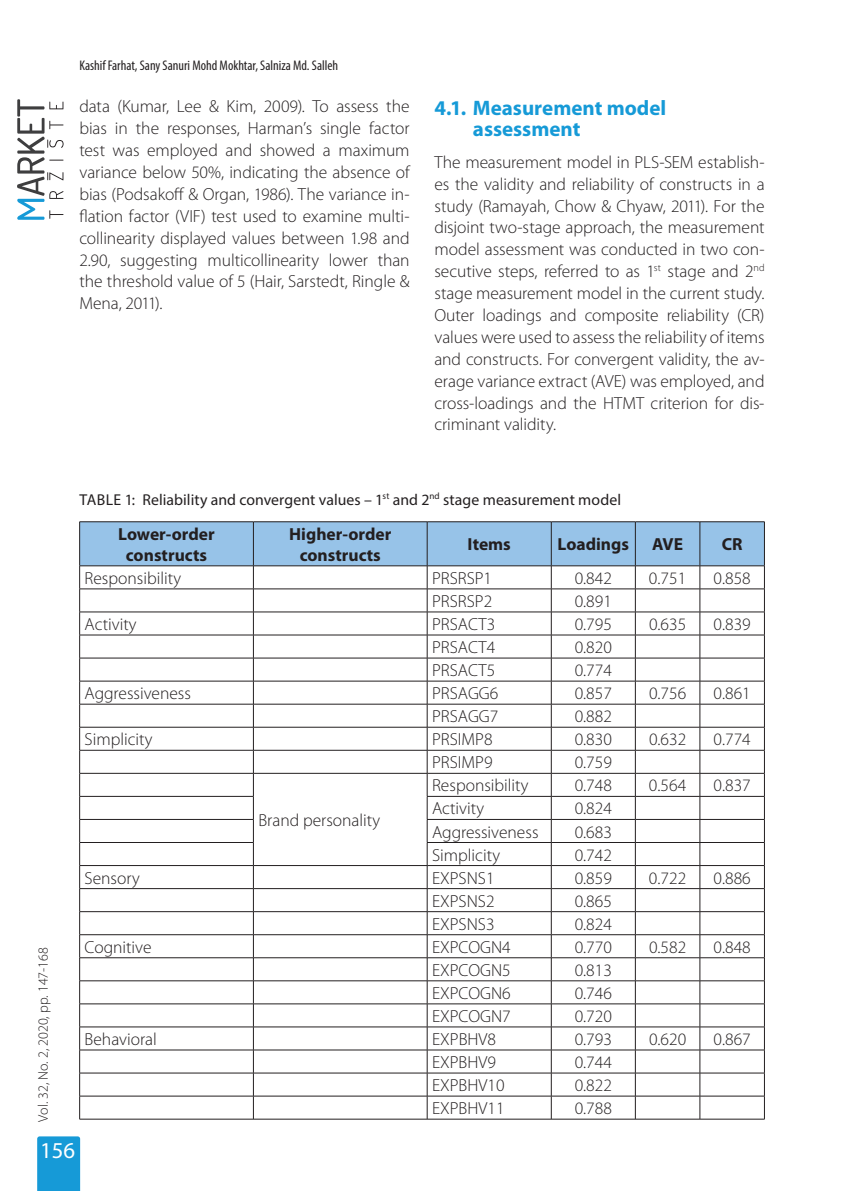
<style>
.page{position:relative;width:844px;height:1191px;background:#fff}
.page>*{position:absolute;margin:0;border:0;box-sizing:border-box;transform-origin:0 0}
.t1{font:22.75px "Myriad Pro";color:#fff}
.t2{font:700 21px/21px "Myriad Pro";color:#169ad7}
.t3{font:300 17.5px/21.9px "Myriad Pro";color:#231f20;text-align:justify}
.t4{font:700 17.5px/21px "Myriad Pro";color:#231f20;text-align:center}
.t5{font:15.75px "Myriad Pro";letter-spacing:.005em;color:#231f20}
.t6{font:condensed 14px "Myriad Pro";color:#231f20}
.t7{font:300 14px "Myriad Pro";color:#231f20}
</style>
<div class="page">
<svg style="left:17px;top:99px;width:47px;height:121px"></svg>
<div style="left:37px;top:1136px;width:43px;height:55px;background:#169ad7"></div>
<hr style="left:79px;top:521px;width:174px;height:1px;background:#231f20">
<hr style="left:253px;top:521px;width:174px;height:1px;background:#231f20">
<hr style="left:427px;top:521px;width:124px;height:1px;background:#231f20">
<hr style="left:551px;top:521px;width:84px;height:1px;background:#231f20">
<hr style="left:635px;top:521px;width:64px;height:1px;background:#231f20">
<hr style="left:699px;top:521px;width:65px;height:1px;background:#231f20">
<svg style="left:79px;top:522px;width:686px;height:597px"></svg>
<hr style="left:79px;top:1118px;width:685px;height:1px;background:#231f20">
<p class="t6" style="left:79px;top:60px;width:260px">Kashif Farhat, Sany Sanuri Mohd Mokhtar, Salniza Md. Salleh</p>
<p class="t3" style="left:79px;top:97px;width:331px">data (Kumar, Lee &amp; Kim, 2009). To assess the bias in the responses, Harman’s single factor test was employed and showed a maximum variance below 50%, indicating the absence of bias (Podsakoff &amp; Organ, 1986). The variance in&shy;flation factor (VIF) test used to examine multi&shy;collinearity displayed values between 1.98 and 2.90, suggesting multicollinearity lower than the threshold value of 5 (Hair, Sarstedt, Ringle &amp; Mena, 2011).</p>
<p class="t2" style="left:473px;top:99px;width:195px;text-indent:-38px">4.1. Measurement model assessment</p>
<p class="t3" style="left:434px;top:153px;width:331px">The measurement model in PLS-SEM establish&shy;es the validity and reliability of constructs in a study (Ramayah, Chow &amp; Chyaw, 2011). For the disjoint two-stage approach, the measurement model assessment was conducted in two con&shy;secutive steps, referred to as 1<sup>st</sup> stage and 2<sup>nd </sup>stage measurement model in the current study.<br>Outer loadings and composite reliability (CR) values were used to assess the reliability of items and constructs. For convergent validity, the av&shy;erage variance extract (AVE) was employed, and cross-loadings and the HTMT criterion for dis&shy;criminant validity.</p>
<p class="t5" style="left:80px;top:493px;width:543px">TABLE 1: Reliability and convergent values – 1<sup>st</sup> and 2<sup>nd</sup> stage measurement model</p>
<p class="t4" style="left:118px;top:525px;width:98px">Lower-order constructs</p>
<p class="t4" style="left:289px;top:525px;width:104px">Higher-order constructs</p>
<p class="t4" style="left:467px;top:536px;width:45px">Items</p>
<p class="t4" style="left:557px;top:536px;width:73px">Loadings</p>
<p class="t4" style="left:652px;top:536px;width:32px">AVE</p>
<p class="t4" style="left:721px;top:536px;width:22px">CR</p>
<p class="t3" style="left:85px;top:569px;width:98px">Responsibility</p>
<p class="t3" style="left:432px;top:569px;width:62px">PRSRSP1</p>
<p class="t3" style="left:574px;top:569px;width:39px">0.842</p>
<p class="t3" style="left:648px;top:569px;width:39px">0.751</p>
<p class="t3" style="left:713px;top:569px;width:39px">0.858</p>
<p class="t3" style="left:432px;top:592px;width:62px">PRSRSP2</p>
<p class="t3" style="left:574px;top:592px;width:39px">0.891</p>
<p class="t3" style="left:85px;top:615px;width:53px">Activity</p>
<p class="t3" style="left:432px;top:615px;width:65px">PRSACT3</p>
<p class="t3" style="left:574px;top:615px;width:39px">0.795</p>
<p class="t3" style="left:648px;top:615px;width:39px">0.635</p>
<p class="t3" style="left:713px;top:615px;width:39px">0.839</p>
<p class="t3" style="left:432px;top:638px;width:65px">PRSACT4</p>
<p class="t3" style="left:574px;top:638px;width:39px">0.820</p>
<p class="t3" style="left:432px;top:661px;width:65px">PRSACT5</p>
<p class="t3" style="left:574px;top:661px;width:39px">0.774</p>
<p class="t3" style="left:85px;top:684px;width:108px">Aggressiveness</p>
<p class="t3" style="left:432px;top:684px;width:68px">PRSAGG6</p>
<p class="t3" style="left:574px;top:684px;width:39px">0.857</p>
<p class="t3" style="left:648px;top:684px;width:39px">0.756</p>
<p class="t3" style="left:713px;top:684px;width:39px">0.861</p>
<p class="t3" style="left:432px;top:707px;width:68px">PRSAGG7</p>
<p class="t3" style="left:574px;top:707px;width:39px">0.882</p>
<p class="t3" style="left:85px;top:730px;width:69px">Simplicity</p>
<p class="t3" style="left:432px;top:730px;width:62px">PRSIMP8</p>
<p class="t3" style="left:574px;top:730px;width:39px">0.830</p>
<p class="t3" style="left:648px;top:730px;width:39px">0.632</p>
<p class="t3" style="left:713px;top:730px;width:39px">0.774</p>
<p class="t3" style="left:432px;top:753px;width:62px">PRSIMP9</p>
<p class="t3" style="left:574px;top:753px;width:39px">0.759</p>
<p class="t7" style="left:38px;top:1121px;width:176px;rotate:-90deg">Vol. 32, No. 2, 2020, pp. 147-168</p>
<h1 class="t1" style="left:40px;top:1142px;width:37px">156</h1>
<p class="t3" style="left:258px;top:811px;width:123px">Brand personality</p>
<p class="t3" style="left:432px;top:776px;width:98px">Responsibility</p>
<p class="t3" style="left:574px;top:776px;width:39px">0.748</p>
<p class="t3" style="left:648px;top:776px;width:39px">0.564</p>
<p class="t3" style="left:713px;top:776px;width:39px">0.837</p>
<p class="t3" style="left:432px;top:799px;width:53px">Activity</p>
<p class="t3" style="left:574px;top:799px;width:39px">0.824</p>
<p class="t3" style="left:432px;top:822px;width:108px">Aggressiveness</p>
<p class="t3" style="left:574px;top:822px;width:39px">0.683</p>
<p class="t3" style="left:432px;top:845px;width:69px">Simplicity</p>
<p class="t3" style="left:574px;top:845px;width:39px">0.742</p>
<p class="t3" style="left:85px;top:868px;width:57px">Sensory</p>
<p class="t3" style="left:432px;top:868px;width:64px">EXPSNS1</p>
<p class="t3" style="left:574px;top:868px;width:39px">0.859</p>
<p class="t3" style="left:648px;top:868px;width:39px">0.722</p>
<p class="t3" style="left:713px;top:868px;width:39px">0.886</p>
<p class="t3" style="left:432px;top:891px;width:64px">EXPSNS2</p>
<p class="t3" style="left:574px;top:891px;width:39px">0.865</p>
<p class="t3" style="left:432px;top:914px;width:64px">EXPSNS3</p>
<p class="t3" style="left:574px;top:914px;width:39px">0.824</p>
<p class="t3" style="left:85px;top:937px;width:68px">Cognitive</p>
<p class="t3" style="left:432px;top:937px;width:80px">EXPCOGN4</p>
<p class="t3" style="left:574px;top:937px;width:39px">0.770</p>
<p class="t3" style="left:648px;top:937px;width:39px">0.582</p>
<p class="t3" style="left:713px;top:937px;width:39px">0.848</p>
<p class="t3" style="left:432px;top:960px;width:80px">EXPCOGN5</p>
<p class="t3" style="left:574px;top:960px;width:39px">0.813</p>
<p class="t3" style="left:432px;top:984px;width:80px">EXPCOGN6</p>
<p class="t3" style="left:574px;top:984px;width:39px">0.746</p>
<p class="t3" style="left:432px;top:1007px;width:80px">EXPCOGN7</p>
<p class="t3" style="left:574px;top:1007px;width:39px">0.720</p>
<p class="t3" style="left:85px;top:1030px;width:74px">Behavioral</p>
<p class="t3" style="left:432px;top:1030px;width:65px">EXPBHV8</p>
<p class="t3" style="left:574px;top:1030px;width:39px">0.793</p>
<p class="t3" style="left:648px;top:1030px;width:39px">0.620</p>
<p class="t3" style="left:713px;top:1030px;width:39px">0.867</p>
<p class="t3" style="left:432px;top:1053px;width:65px">EXPBHV9</p>
<p class="t3" style="left:574px;top:1053px;width:39px">0.744</p>
<p class="t3" style="left:432px;top:1076px;width:74px">EXPBHV10</p>
<p class="t3" style="left:574px;top:1076px;width:39px">0.822</p>
<p class="t3" style="left:432px;top:1099px;width:74px">EXPBHV11</p>
<p class="t3" style="left:574px;top:1099px;width:39px">0.788</p>
</div>
